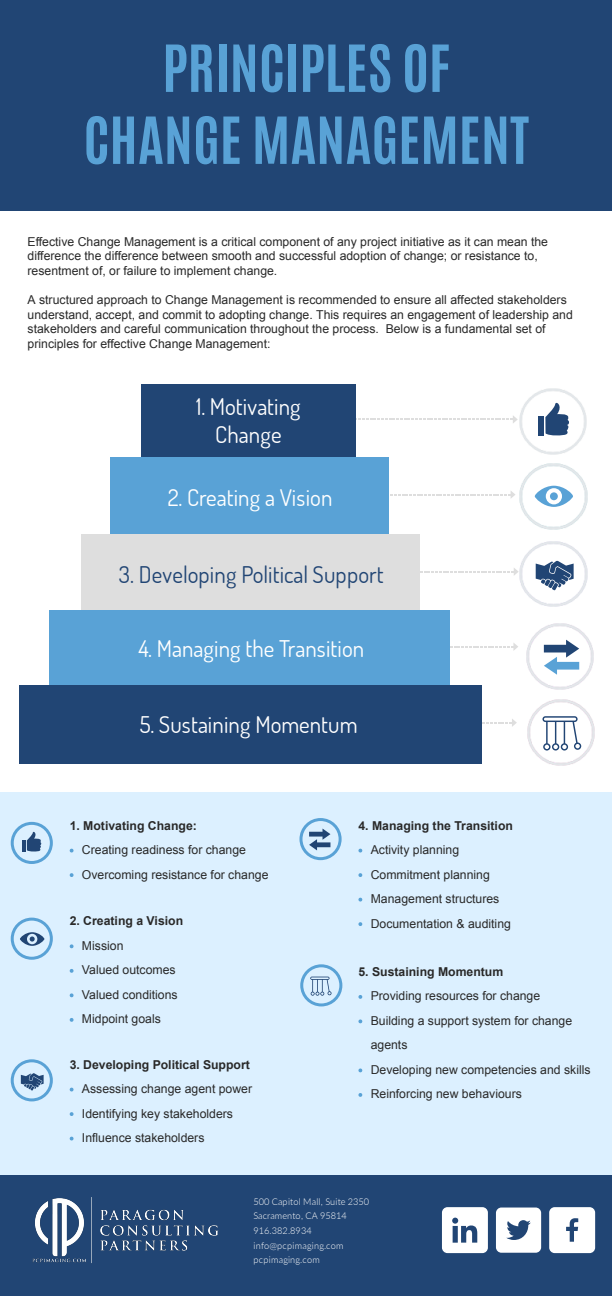
<style>
.page{position:relative;width:612px;height:1296px;background:#fff}
.page>*{position:absolute;margin:0;border:0;box-sizing:border-box;transform-origin:0 0}
.t1{font:700 55.1px/72px "Antonio";letter-spacing:.005em;color:#59a2d6;text-align:center}
.t2{font:23px/28.3px "Dosis";letter-spacing:.005em;color:#fff;text-align:center}
.t3{font:23px "Dosis";letter-spacing:.005em;color:#214574}
.t4{font:12.3px/24.5px "Arial";color:#292929}
.t5{font:700 12.3px "Arial";color:#292929}
.t6{font:300 9.2px/14.6px "Lato";letter-spacing:.015em;color:#fff}
</style>
<div class="page">
<div style="left:0;top:0;width:612px;height:211px;background:#214574"></div>
<img style="left:527px;top:699px;width:68px;height:67px">
<img style="left:526px;top:623px;width:68px;height:67px">
<svg style="left:355px;top:415px;width:162px;height:9px"></svg>
<div style="left:141px;top:385px;width:214px;height:73px;background:#214574"></div>
<svg style="left:420px;top:568px;width:98px;height:7px"></svg>
<svg style="left:390px;top:491px;width:125px;height:7px"></svg>
<div style="left:111px;top:457px;width:278px;height:80px;background:#59a2d6"></div>
<div style="left:81px;top:535px;width:339px;height:78px;background:#dedede"></div>
<svg style="left:482px;top:719px;width:35px;height:8px"></svg>
<svg style="left:450px;top:643px;width:68px;height:8px"></svg>
<div style="left:49px;top:610px;width:401px;height:79px;background:#59a2d6"></div>
<div style="left:19px;top:686px;width:463px;height:78px;background:#214574"></div>
<img style="left:517px;top:388px;width:70px;height:67px">
<img style="left:519px;top:463px;width:69px;height:67px">
<img style="left:518px;top:541px;width:70px;height:66px">
<svg style="left:536px;top:561px;width:38px;height:29px"></svg>
<svg style="left:544px;top:640px;width:35px;height:35px"></svg>
<svg style="left:542px;top:716px;width:39px;height:35px"></svg>
<div style="left:538px;top:416px;width:5px;height:19px;background:#214574"></div>
<svg style="left:545px;top:403px;width:24px;height:33px"></svg>
<svg style="left:535px;top:486px;width:38px;height:21px"></svg>
<div style="left:550px;top:492px;width:8px;height:8px;background:#59a2d6;border-radius:50%"></div>
<div style="left:0;top:792px;width:612px;height:383px;background:#dcf0ff"></div>
<svg style="left:70px;top:849px;width:4px;height:4px"></svg>
<svg style="left:70px;top:873px;width:4px;height:4px"></svg>
<svg style="left:70px;top:944px;width:4px;height:4px"></svg>
<svg style="left:70px;top:969px;width:4px;height:4px"></svg>
<svg style="left:70px;top:993px;width:4px;height:4px"></svg>
<svg style="left:70px;top:1018px;width:4px;height:4px"></svg>
<svg style="left:70px;top:1088px;width:4px;height:3px"></svg>
<svg style="left:70px;top:1112px;width:4px;height:4px"></svg>
<svg style="left:70px;top:1137px;width:4px;height:4px"></svg>
<svg style="left:358px;top:849px;width:4px;height:4px"></svg>
<svg style="left:358px;top:873px;width:4px;height:4px"></svg>
<svg style="left:358px;top:898px;width:4px;height:4px"></svg>
<svg style="left:358px;top:922px;width:4px;height:4px"></svg>
<svg style="left:358px;top:995px;width:4px;height:4px"></svg>
<svg style="left:358px;top:1019px;width:4px;height:4px"></svg>
<svg style="left:358px;top:1069px;width:4px;height:3px"></svg>
<svg style="left:358px;top:1093px;width:4px;height:4px"></svg>
<svg style="left:11px;top:822px;width:42px;height:42px"></svg>
<svg style="left:11px;top:918px;width:42px;height:42px"></svg>
<svg style="left:11px;top:1059px;width:42px;height:42px"></svg>
<svg style="left:299px;top:818px;width:43px;height:42px"></svg>
<svg style="left:300px;top:964px;width:42px;height:42px"></svg>
<div style="left:0;top:1175px;width:612px;height:121px;background:#214574"></div>
<div style="left:496px;top:1208px;width:45px;height:45px;background:#fff;border-radius:5px"></div>
<svg style="left:506px;top:1220px;width:25px;height:20px"></svg>
<div style="left:442px;top:1207px;width:46px;height:46px;background:#fff;border-radius:6px"></div>
<svg style="left:452px;top:1218px;width:25px;height:25px"></svg>
<div style="left:549px;top:1207px;width:46px;height:46px;background:#fff;border-radius:6px"></div>
<svg style="left:566px;top:1218px;width:12px;height:24px"></svg>
<img style="left:32px;top:1197px;width:187px;height:67px">
<h1 class="t1" style="left:83px;top:33px;width:447px">PRINCIPLES OF<br>CHANGE MANAGEMENT</h1>
<p class="t4" style="left:28px;top:234px;width:522px;line-height:14.6px">Effective Change Management is a critical component of any project initiative as it can mean the difference the difference between smooth and successful adoption of change; or resistance to, resentment of, or failure to implement change.</p>
<p class="t4" style="left:28px;top:293px;width:547px;line-height:14.6px">A structured approach to Change Management is recommended to ensure all affected stakeholders understand, accept, and commit to adopting change. This requires an engagement of leadership and stakeholders and careful communication throughout the process. Below is a fundamental set of principles for effective Change Management:</p>
<h2 class="t2" style="left:196px;top:392px;width:106px">1. Motivating<br>Change</h2>
<h2 class="t2" style="left:168px;top:483px;width:166px">2. Creating a Vision</h2>
<h2 class="t3" style="left:119px;top:559px;width:266px">3. Developing Political Support</h2>
<h2 class="t2" style="left:138px;top:634px;width:227px">4. Managing the Transition</h2>
<h2 class="t2" style="left:140px;top:710px;width:219px">5. Sustaining Momentum</h2>
<p class="t5" style="left:70px;top:818px;width:129px">1. Motivating Change:</p>
<p class="t4" style="left:82px;top:838px;width:188px">Creating readiness for change<br>Overcoming resistance for change</p>
<p class="t5" style="left:70px;top:914px;width:115px">2. Creating a Vision</p>
<p class="t4" style="left:82px;top:933px;width:97px">Mission<br>Valued outcomes<br>Valued conditions<br>Midpoint goals</p>
<p class="t5" style="left:70px;top:1057px;width:182px">3. Developing Political Support</p>
<p class="t4" style="left:82px;top:1077px;width:172px">Assessing change agent power<br>Identifying key stakeholders<br>Influence stakeholders</p>
<p class="t5" style="left:358px;top:818px;width:156px">4. Managing the Transition</p>
<p class="t4" style="left:371px;top:838px;width:142px">Activity planning<br>Commitment planning<br>Management structures<br>Documentation &amp; auditing</p>
<p class="t5" style="left:358px;top:965px;width:146px">5. Sustaining Momentum</p>
<p class="t4" style="left:371px;top:984px;width:221px">Providing resources for change<br>Building a support system for change agents<br>Developing new competencies and skills<br>Reinforcing new behaviours</p>
<p class="t6" style="left:254px;top:1194px;width:117px">500 Capitol Mall, Suite 2350<br>Sacramento, CA 95814<br>916.382.8934 info@pcpimaging.com pcpimaging.com</p>
</div>
